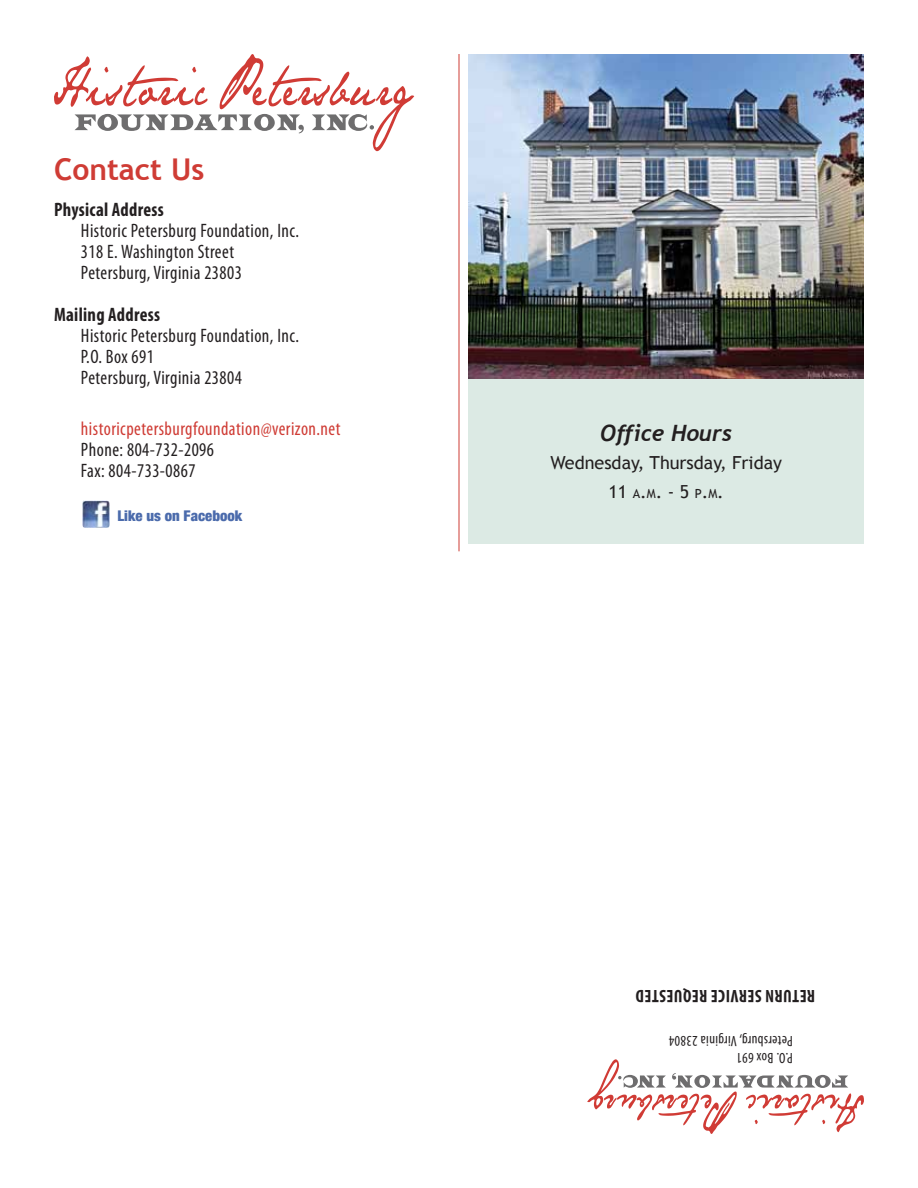
<style>
.page{position:relative;width:918px;height:1188px;background:#fff}
.page>*{position:absolute;margin:0;border:0;box-sizing:border-box;transform-origin:0 0}
.t1{font:700 30px "Trebuchet MS";color:#cf3c35}
.t2{font:italic 700 22.5px "Trebuchet";color:#231f20}
.t3{font:condensed 19.5px/21px "Myriad Pro";letter-spacing:.025em;color:#231f20;scale:.95 1}
.t4{font:condensed 19.5px "Myriad Pro";letter-spacing:.025em;color:#cf3c35;scale:.95 1}
.t5{font:700 condensed 19.5px "Myriad Pro";letter-spacing:.015em;color:#231f20;scale:.95 1}
.t6{font:18px/28.3px "Trebuchet MS";color:#231f20;text-align:center}
.t7{font:700 condensed 18px "Myriad Pro";letter-spacing:.035em;color:#231f20;scale:.95 1}
.t8{font:condensed 15px/16.5px "Myriad Pro";letter-spacing:.025em;color:#231f20;scale:.95 1}
.t9{font:900 condensed 14.7px "Helvetica Neue";color:#4b6bac}
.s1{font-size:12.6px}
.s2{font-style:inherit}
</style>
<div class="page">
<hr style="left:459px;top:54px;width:1px;height:497px;background:#cf3c35">
<svg style="left:54px;top:54px;width:360px;height:97px"></svg>
<img style="left:82px;top:500px;width:27px;height:27px">
<div style="left:468px;top:289px;width:396px;height:255px;background:#dceae4"></div>
<svg style="left:587px;top:1059px;width:277px;height:75px"></svg>
<img style="left:468px;top:54px;width:396px;height:324px">
<h1 class="t1" style="left:54px;top:151px;width:152px">Contact Us</h1>
<p class="t5" style="left:54px;top:197px;width:117px">Physical Address</p>
<p class="t3" style="left:81px;top:220px;width:231px">Historic Petersburg Foundation, Inc.<br>318 E. Washington Street<br>Petersburg, Virginia 23803</p>
<p class="t5" style="left:54px;top:302px;width:113px">Mailing Address</p>
<p class="t3" style="left:81px;top:325px;width:231px">Historic Petersburg Foundation, Inc.<br>P.O. Box 691<br>Petersburg, Virginia 23804</p>
<p class="t4" style="left:81px;top:417px;width:275px">historicpetersburgfoundation@verizon.net</p>
<p class="t3" style="left:81px;top:439px;width:142px">Phone: 804-732-2096<br>Fax: 804-733-0867</p>
<p class="t9" style="left:117px;top:506px;width:126px">Like us on Facebook</p>
<p class="t2" style="left:600px;top:419px;width:133px">Office Hours</p>
<p class="t6" style="left:550px;top:449px;width:233px">Wednesday, Thursday, Friday<br>11 <span class="s1">A</span><span class="s2">.</span><span class="s1">M</span><span class="s2">.</span> - 5 <span class="s1">P</span><span class="s2">.</span><span class="s1">M</span><span class="s2">.</span></p>
<p class="t7" style="left:730px;top:1008px;width:101px;rotate:-180deg">ice Request ed</p>
<p class="t7" style="left:762px;top:1008px;width:25px;rotate:-180deg">Serv</p>
<p class="t7" style="left:815px;top:1008px;width:44px;rotate:-180deg">R e r nut</p>
<p class="t8" style="left:793px;top:1066px;width:132px;rotate:-180deg">P.O. Box 691<br>Petersburg, Virginia 23804</p>
</div>
